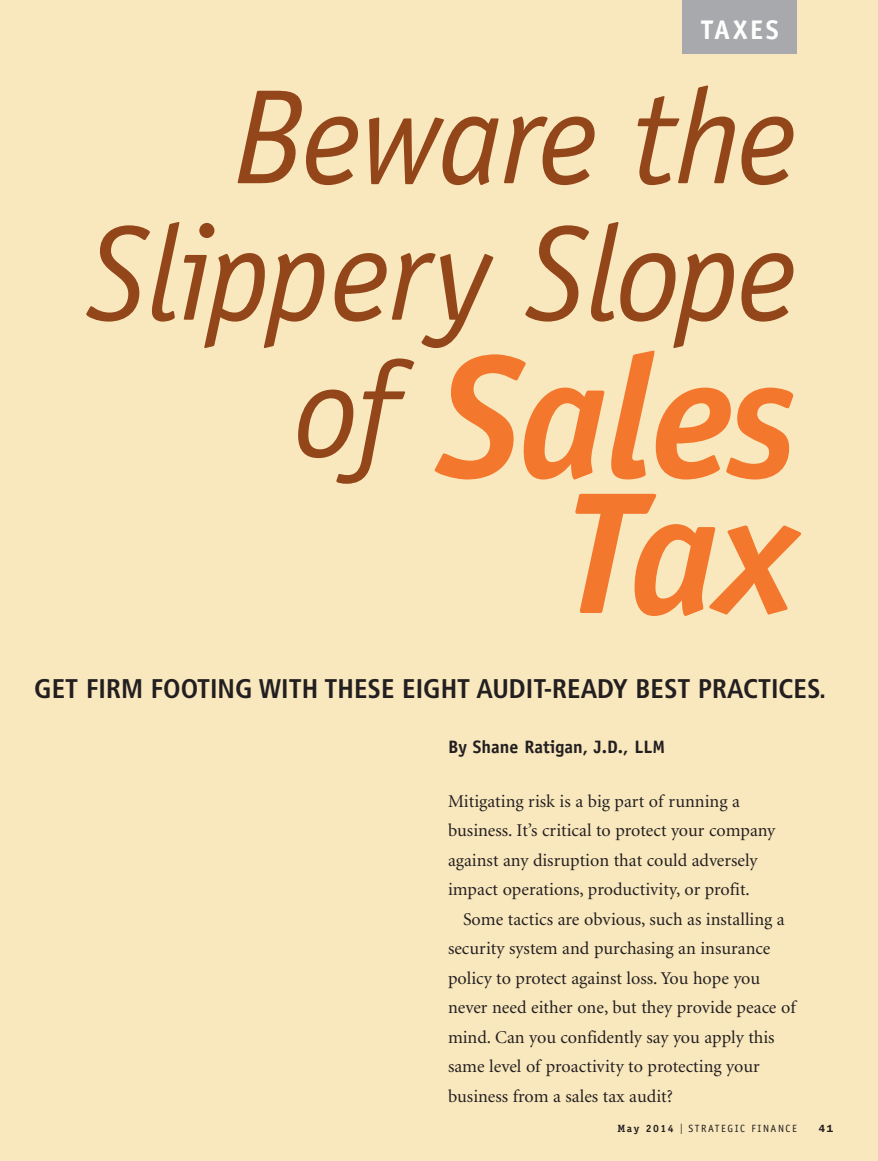
<style>
.page{position:relative;width:878px;height:1161px;background:#f9e8bd}
.page>*{position:absolute;margin:0;border:0;box-sizing:border-box;transform-origin:0 0}
.t1{font:italic 700 174px/136.5px "Officina Sans";letter-spacing:-.015em;color:#f3772d;text-align:right}
.t2{font:italic 135px/136.5px "Officina Sans";letter-spacing:-.015em;color:#94461b;text-align:right}
.t3{font:700 condensed 27px "Frutiger";color:#231f20}
.t4{font:700 27px "Officina Sans";letter-spacing:.1em;color:#fff}
.t5{font:18px/29.5px "Minion";color:#231f20}
.t6{font:700 18px "Officina Sans";color:#231f20}
.t7{font:10.5px "Officina Sans";letter-spacing:.15em;color:#231f20}
.t8{font:600 10.5px "Franklin Gothic";color:#231f20}
.s1{font-weight:400;font-size:135px;color:#94461b}
.s2{font-family:"Officina Serif";font-weight:700}
.s3{font-family:"Franklin Gothic";font-size:15px}
</style>
<div class="page">
<div style="left:682px;top:0;width:114px;height:54px;background:#a8a9ad"></div>
<h3 class="t4" style="left:701px;top:20px;width:79px">TAXES</h3>
<h2 class="t2" style="left:86px;top:80px;width:712px">Beware the<br>Slippery Slope</h2>
<h1 class="t1" style="left:294px;top:363px;width:504px"><span class="s1">of</span> Sales<br>Tax</h1>
<h3 class="t3" style="left:34px;top:677px;width:793px">GET FIRM FOOTING WITH THESE EIGHT AUDIT-READY BEST PRACTICES.</h3>
<p class="t6" style="left:448px;top:740px;width:219px">By Shane Ratigan, J.D., LLM</p>
<p class="t5" style="left:448px;top:787px;width:329px">Mitigating risk is a big part of running a business. It’s critical to protect your company against any disruption that could adversely impact operations, productivity, or profit.</p>
<p class="t5" style="left:448px;top:906px;width:349px;text-indent:15px">Some tactics are obvious, such as installing a security system and purchasing an insurance policy to protect against loss. You hope you never need either one, but they provide peace of mind. Can you confidently say you apply this same level of proactivity to protecting your business from a sales tax audit?</p>
<p class="t7" style="left:617px;top:1125px;width:181px"><span class="s2">May 2014</span> <span class="s3">I</span> STRATEGIC FINANCE</p>
<p class="t8" style="left:818px;top:1125px;width:16px">41</p>
</div>
